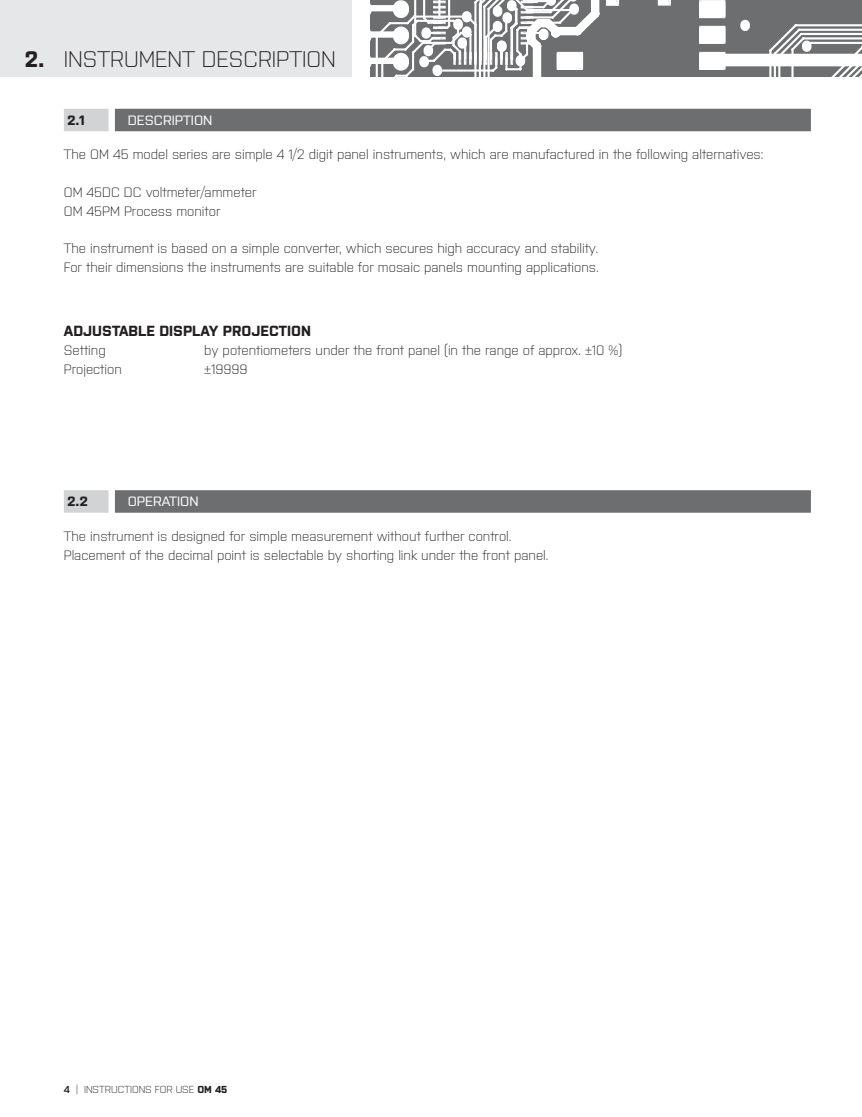
<style>
.page{position:relative;width:862px;height:1117px;background:#fff}
.page>*{position:absolute;margin:0;border:0;box-sizing:border-box;transform-origin:0 0}
.t1{font:22.5px "Purista CYR Light";color:#231f20}
.t2{font:700 14.62px "Purista CYR";color:#231f20}
.t3{font:13.5px/18.7px "Purista CYR Light";color:#231f20}
.t4{font:13.5px "Purista CYR";color:#fff}
.t5{font:700 13.5px "Purista CYR";color:#231f20}
.t6{font:10.12px "Purista CYR Light";color:#231f20}
.s1{font-family:"Purista CYR";font-weight:700}
.s2{font-family:"Purista CYR Semi";font-weight:700}
</style>
<div class="page">
<div style="left:370px;top:0;width:491px;height:77px;background:#6d6e70"></div>
<svg style="left:657px;top:0;width:13px;height:6px"></svg>
<svg style="left:370px;top:0;width:248px;height:77px"></svg>
<svg style="left:699px;top:0;width:163px;height:77px"></svg>
<div style="left:705px;top:54px;width:13px;height:12px;background:#fff;border-radius:50%"></div>
<div style="left:0;top:0;width:351px;height:77px;background:#e6e7e8"></div>
<div style="left:115px;top:109px;width:695px;height:22px;background:#6d6e70"></div>
<div style="left:64px;top:109px;width:44px;height:22px;background:#d1d3d4"></div>
<div style="left:115px;top:490px;width:695px;height:22px;background:#6d6e70"></div>
<div style="left:64px;top:490px;width:44px;height:22px;background:#d1d3d4"></div>
<h1 class="t1" style="left:24px;top:48px;width:313px"><span class="s1">2.</span> INSTRUMENT DESCRIPTION</h1>
<p class="t5" style="left:67px;top:114px;width:19px">2.1</p>
<p class="t4" style="left:128px;top:113px;width:86px">DESCRIPTION</p>
<p class="t3" style="left:64px;top:146px;width:700px">The OM 45 model series are simple 4 1/2 digit panel instruments, which are manufactured in the following alternatives:</p>
<p class="t3" style="left:64px;top:183px;width:194px">OM 45DC DC voltmeter/ammeter<br>OM 45PM Process monitor</p>
<p class="t3" style="left:64px;top:240px;width:536px">The instrument is based on a simple converter, which secures high accuracy and stability.<br>For their dimensions the instruments are suitable for mosaic panels mounting applications.</p>
<p class="t2" style="left:64px;top:324px;width:248px">ADJUSTABLE DISPLAY PROJECTION</p>
<p class="t3" style="left:64px;top:341px;width:43px">Setting</p>
<p class="t3" style="left:204px;top:341px;width:419px">by potentiometers under the front panel (in the range of approx. ±10 %)</p>
<p class="t3" style="left:64px;top:360px;width:59px">Projection</p>
<p class="t3" style="left:204px;top:360px;width:45px">±19999</p>
<p class="t5" style="left:67px;top:495px;width:23px">2.2</p>
<p class="t4" style="left:128px;top:495px;width:72px">OPERATION</p>
<p class="t3" style="left:64px;top:527px;width:486px">The instrument is designed for simple measurement without further control.<br>Placement of the decimal point is selectable by shorting link under the front panel.</p>
<p class="t6" style="left:64px;top:1083px;width:165px"><span class="s2">4</span> | INSTRUCTIONS FOR USE <span class="s1">OM 45</span></p>
</div>
